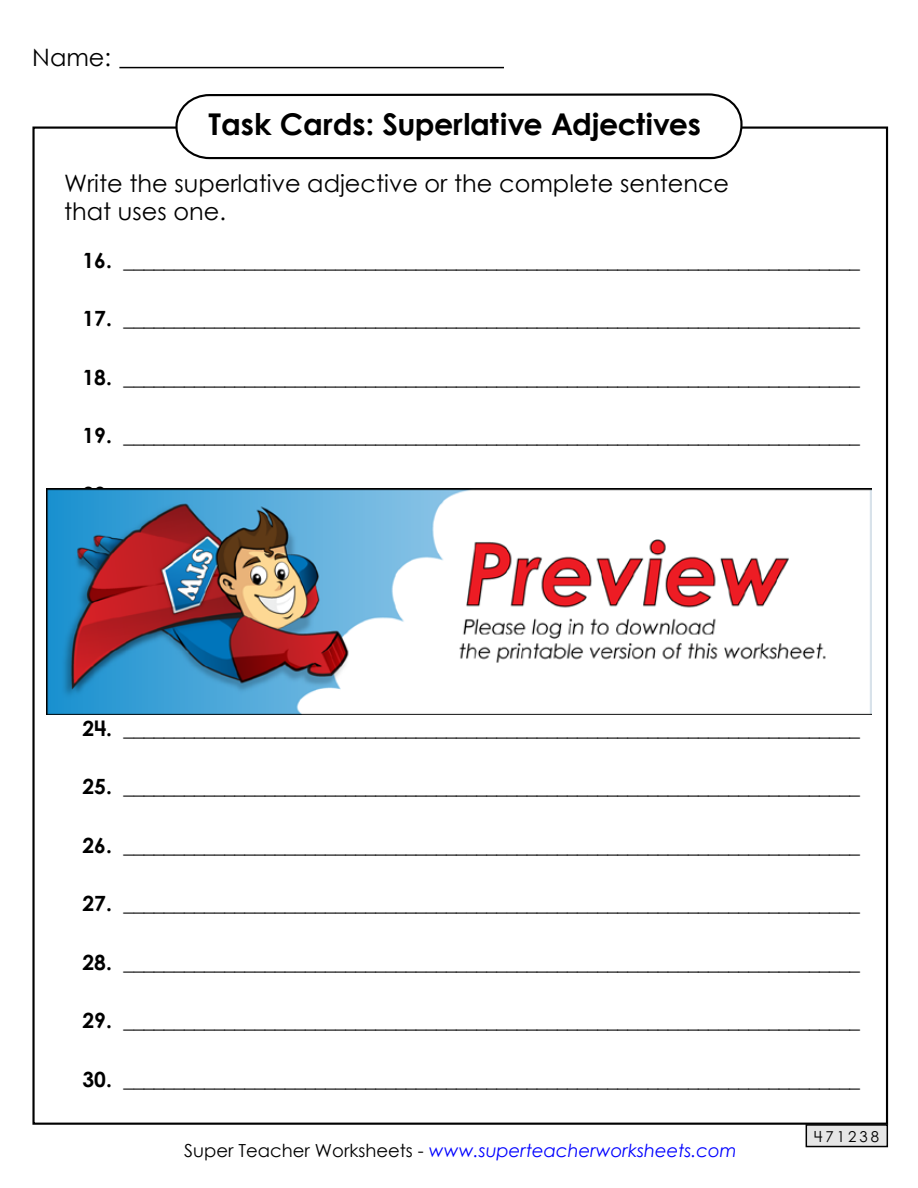
<style>
.page{position:relative;width:918px;height:1188px;background:#fff}
.page>*{position:absolute;margin:0;border:0;box-sizing:border-box;transform-origin:0 0}
.t1{font:700 30px "Century Gothic 2";color:#000}
.t2{font:24px/28.8px "Century Gothic 2";color:#000}
.t3{font:21px "Century STW3";color:#000}
.t4{font:italic 18px "Century Gothic 2";color:#00f}
.t5{font:15px "Century STW4";letter-spacing:.2em;color:#000}
.s1{font-family:"Century Gothic 2";font-weight:700}
.s2{font-family:"Century STW4";font-weight:700}
.s3{font-style:normal;color:#000}
</style>
<div class="page">
<hr style="left:119px;top:67px;width:385px;height:1px;background:#000">
<div style="left:806px;top:1124px;width:82px;height:23px;background:#e6e6e6;border:2px solid #000"></div>
<svg style="left:174px;top:93px;width:570px;height:67px"></svg>
<img style="left:46px;top:489px;width:826px;height:225px">
<p class="t2" style="left:32px;top:43px;width:80px">Name:</p>
<h1 class="t1" style="left:209px;top:101px;width:494px">Task Cards: Superlative Adjectives</h1>
<p class="t2" style="left:64px;top:168px;width:667px">Write the superlative adjective or the complete sentence that uses one.</p>
<p class="t3" style="left:83px;top:245px;width:779px"><span class="s1">16.</span> _________________________________________________________________________</p>
<p class="t3" style="left:83px;top:304px;width:779px"><span class="s1">17.</span> _________________________________________________________________________</p>
<p class="t3" style="left:83px;top:362px;width:779px"><span class="s1">18.</span> _________________________________________________________________________</p>
<p class="t3" style="left:83px;top:421px;width:779px"><span class="s1">19.</span> _________________________________________________________________________</p>
<p class="t3" style="left:83px;top:713px;width:779px"><span class="s2">24</span><span class="s1">.</span> _________________________________________________________________________</p>
<p class="t3" style="left:83px;top:772px;width:779px"><span class="s1">25.</span> _________________________________________________________________________</p>
<p class="t3" style="left:83px;top:830px;width:779px"><span class="s1">26.</span> _________________________________________________________________________</p>
<p class="t3" style="left:83px;top:889px;width:779px"><span class="s1">27.</span> _________________________________________________________________________</p>
<p class="t3" style="left:83px;top:947px;width:779px"><span class="s1">28.</span> _________________________________________________________________________</p>
<p class="t3" style="left:83px;top:1006px;width:779px"><span class="s1">29.</span> _________________________________________________________________________</p>
<p class="t3" style="left:83px;top:1064px;width:779px"><span class="s1">30.</span> _________________________________________________________________________</p>
<p class="t4" style="left:184px;top:1138px;width:554px"><span class="s3">Super Teacher Worksheets -</span> www.superteacherworksheets.com</p>
<p class="t5" style="left:814px;top:1126px;width:66px">471238</p>
</div>
